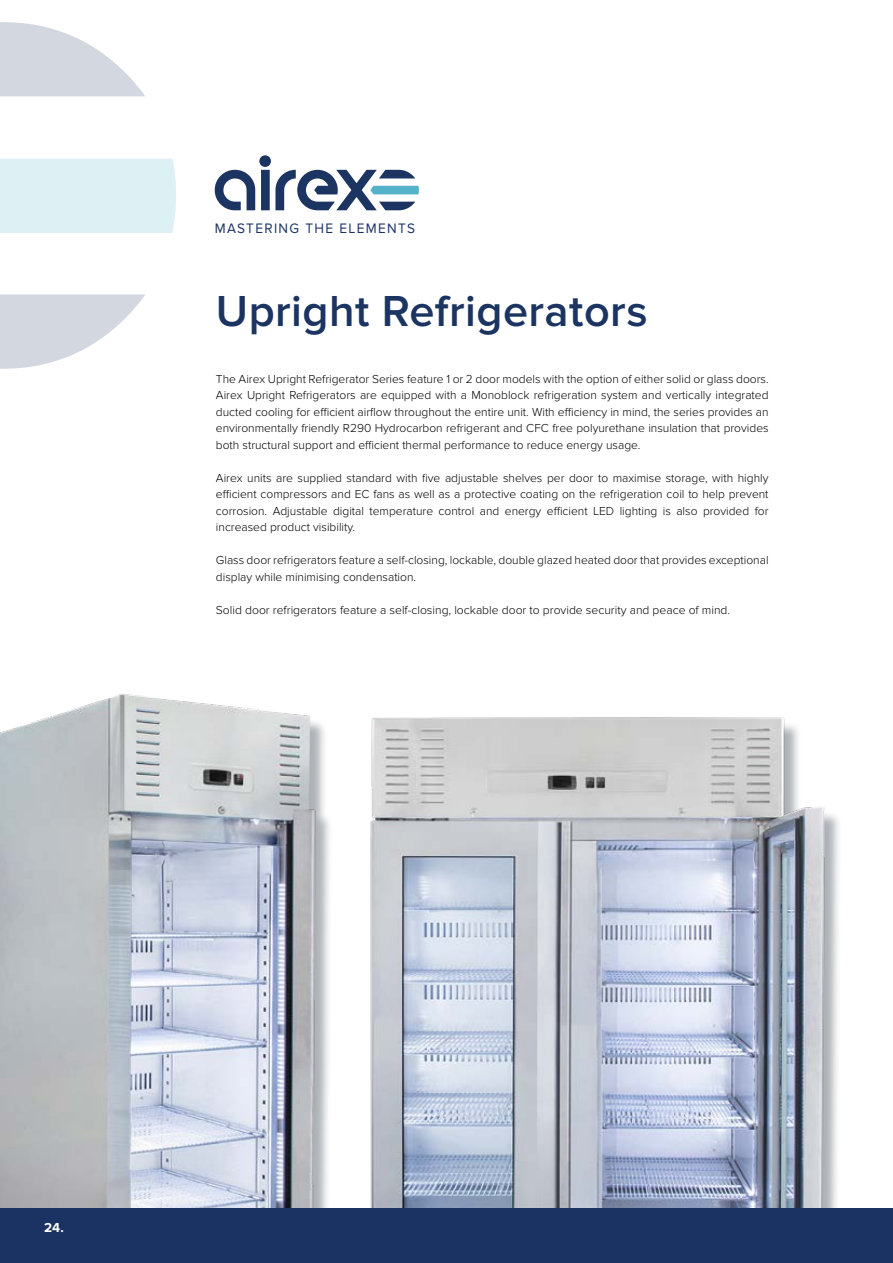
<style>
.page{position:relative;width:893px;height:1263px;background:#fff}
.page>*{position:absolute;margin:0;border:0;box-sizing:border-box;transform-origin:0 0}
.t1{font:600 45px "Proxima Nova";letter-spacing:.01em;color:#1b3462}
.t2{font:14.25px "Proxima Nova";letter-spacing:.1em;color:#1b3362;scale:.95 1}
.t3{font:700 13.5px "Proxima Nova";color:#fff}
.t4{font:300 12px/16.5px "Proxima Nova";color:#000;text-align:justify}
</style>
<div class="page">
<svg style="left:0;top:22px;width:145px;height:74px"></svg>
<svg style="left:0;top:294px;width:145px;height:75px"></svg>
<div style="left:0;top:159px;width:176px;height:74px;background:#ddf0f4"></div>
<svg style="left:215px;top:155px;width:204px;height:55px"></svg>
<img style="left:0;top:693px;width:320px;height:516px">
<img style="left:320px;top:717px;width:555px;height:492px">
<div style="left:0;top:1209px;width:893px;height:54px;background:#1b3362"></div>
<p class="t2" style="left:215px;top:221px;width:212px">MASTERING THE ELEMENTS</p>
<h1 class="t1" style="left:216px;top:285px;width:433px">Upright Refrigerators</h1>
<p class="t4" style="left:216px;top:371px;width:554px">The Airex Upright Refrigerator Series feature 1 or 2 door models with the option of either solid or glass doors.<br>Airex Upright Refrigerators are equipped with a Monoblock refrigeration system and vertically integrated ducted cooling for efficient airflow throughout the entire unit. With efficiency in mind, the series provides an environmentally friendly R290 Hydrocarbon refrigerant and CFC free polyurethane insulation that provides both structural support and efficient thermal performance to reduce energy usage.</p>
<p class="t4" style="left:216px;top:470px;width:554px">Airex units are supplied standard with five adjustable shelves per door to maximise storage, with highly efficient compressors and EC fans as well as a protective coating on the refrigeration coil to help prevent corrosion. Adjustable digital temperature control and energy efficient LED lighting is also provided for increased product visibility.</p>
<p class="t4" style="left:216px;top:552px;width:554px">Glass door refrigerators feature a self-closing, lockable, double glazed heated door that provides exceptional display while minimising condensation.</p>
<p class="t4" style="left:216px;top:602px;width:516px">Solid door refrigerators feature a self-closing, lockable door to provide security and peace of mind.</p>
<p class="t3" style="left:44px;top:1220px;width:21px">24.</p>
</div>
